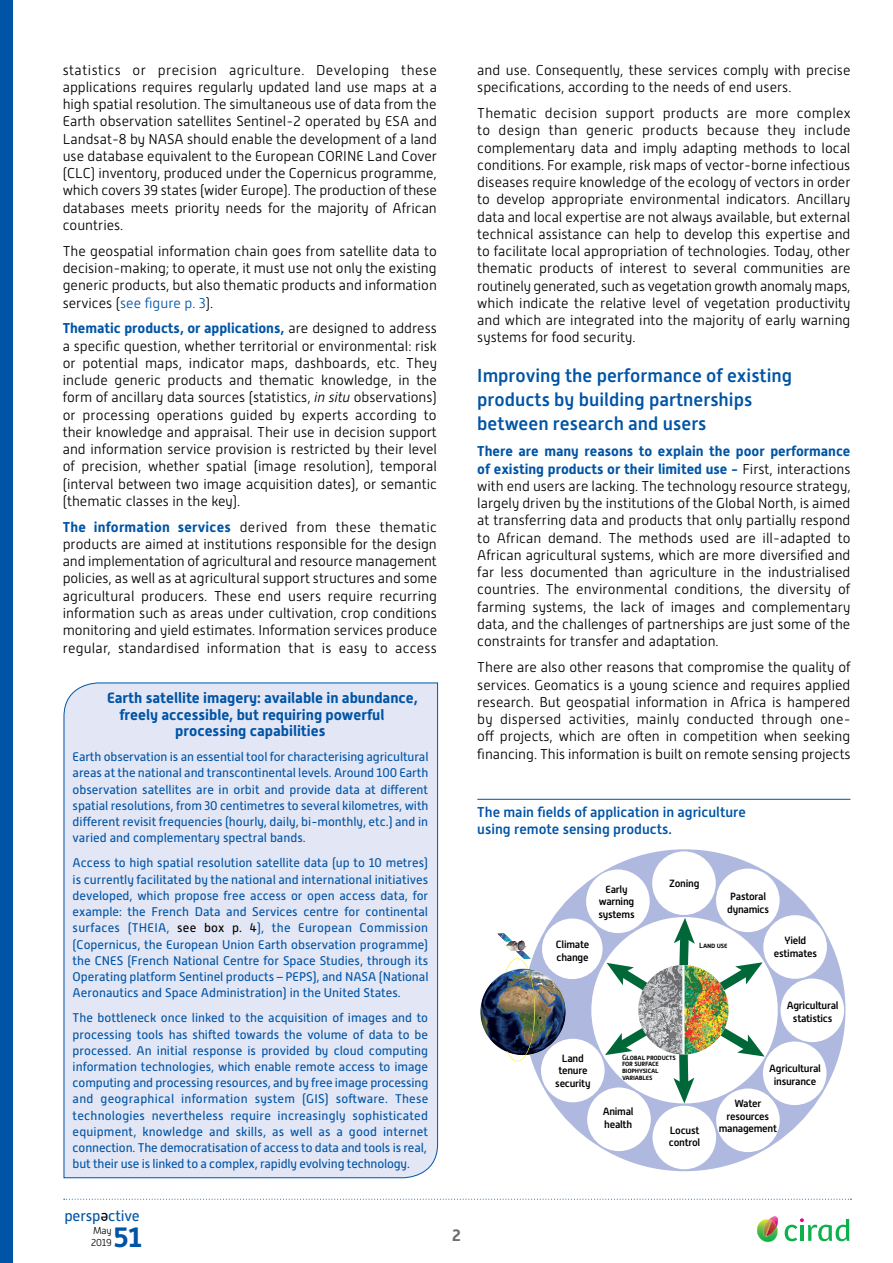
<style>
.page{position:relative;width:893px;height:1263px;background:#fff}
.page>*{position:absolute;margin:0;border:0;box-sizing:border-box;transform-origin:0 0}
.t1{font:700 27.9px "Alwyn New";color:#0054a6}
.t2{font:500 18.75px/24px "Alwyn New";color:#0054a6}
.t3{font:700 16.5px "Alwyn New";color:#6d6e71}
.t4{font:15.15px "Alwyn New";letter-spacing:-.01em;color:#0054a6}
.t5{font:15.15px "Alwyn New";color:#000}
.t6{font:700 15px "Alwyn New";color:#0054a6}
.t7{font:300 14.25px/17.2px "Alwyn New";color:#000;text-align:justify}
.t8{font:500 14.25px/17.2px "Alwyn New";color:#0054a6}
.t9{font:12.6px/16.2px "Alwyn New";color:#0054a6;text-align:justify}
.t10{font:500 10.5px/12.6px "Alwyn New";letter-spacing:-.025em;color:#000;text-align:center}
.t11{font:300 10.05px/12px "Alwyn New";letter-spacing:-.025em;color:#000}
.t12{font:500 7.5px/6.8px "Alwyn New";letter-spacing:-.025em;color:#000}
.s1{color:#0054a6}
.s2{font-weight:700;color:#0054a6}
.s3{font-style:italic}
.s4{color:#000}
</style>
<div class="page">
<svg style="left:64px;top:1199px;width:787px;height:1px"></svg>
<div style="left:0;top:0;width:13px;height:1263px;background:#0054a6"></div>
<svg style="left:757px;top:1216px;width:22px;height:26px"></svg>
<svg style="left:785px;top:1218px;width:64px;height:23px"></svg>
<div style="left:64px;top:682px;width:374px;height:496px;background:#e3e6f4"></div>
<svg style="left:532px;top:849px;width:313px;height:322px"></svg>
<div style="left:652px;top:851px;width:64px;height:64px;background:#fff;border-radius:50%"></div>
<div style="left:652px;top:1106px;width:64px;height:63px;background:#fff;border-radius:50%"></div>
<div style="left:716px;top:868px;width:64px;height:64px;background:#fff;border-radius:50%"></div>
<div style="left:763px;top:915px;width:64px;height:64px;background:#fff;border-radius:50%"></div>
<div style="left:587px;top:1087px;width:64px;height:64px;background:#fff;border-radius:50%"></div>
<div style="left:541px;top:1039px;width:64px;height:63px;background:#fff;border-radius:50%"></div>
<div style="left:780px;top:978px;width:64px;height:64px;background:#fff;border-radius:50%"></div>
<div style="left:542px;top:918px;width:61px;height:61px;background:#fff;border-radius:50%"></div>
<div style="left:586px;top:869px;width:64px;height:64px;background:#fff;border-radius:50%"></div>
<div style="left:763px;top:1041px;width:63px;height:64px;background:#fff;border-radius:50%"></div>
<div style="left:716px;top:1088px;width:64px;height:64px;background:#fff;border-radius:50%"></div>
<svg style="left:606px;top:960px;width:59px;height:43px"></svg>
<svg style="left:673px;top:1013px;width:92px;height:90px"></svg>
<svg style="left:674px;top:918px;width:89px;height:86px"></svg>
<svg style="left:605px;top:1019px;width:52px;height:38px"></svg>
<div style="left:639px;top:965px;width:90px;height:89px;background:linear-gradient(to bottom,#fff,#fff);border-radius:50%"></div>
<img style="left:685px;top:965px;width:44px;height:89px">
<img style="left:638px;top:965px;width:44px;height:89px">
<img style="left:480px;top:963px;width:94px;height:99px">
<img style="left:498px;top:933px;width:37px;height:128px">
<hr style="left:477px;top:799px;width:373px;height:1px;background:#0054a6">
<p class="t7" style="left:63px;top:61px;width:376px">statistics or precision agriculture. Developing these applications requires regularly updated land use maps at a high spatial resolution. The simultaneous use of data from the Earth observation satellites Sentinel-2 operated by ESA and Landsat-8 by NASA should enable the development of a land use database equivalent to the European CORINE Land Cover (CLC) inventory, produced under the Copernicus programme, which covers 39 states (wider Europe). The production of these databases meets priority needs for the majority of African countries.</p>
<p class="t7" style="left:63px;top:242px;width:376px">The geospatial information chain goes from satellite data to decision-making; to operate, it must use not only the existing generic products, but also thematic products and information services (<span class="s1">see figure p. 3</span>).</p>
<p class="t7" style="left:63px;top:320px;width:376px"><span class="s2">Thematic products, or applications,</span> are designed to address a specific question, whether territorial or environmental: risk or potential maps, indicator maps, dashboards, etc. They include generic products and thematic knowledge, in the form of ancillary data sources (statistics, <span class="s3">in situ</span> observations) or processing operations guided by experts according to their knowledge and appraisal. Their use in decision support and information service provision is restricted by their level of precision, whether spatial (image resolution), temporal (interval between two image acquisition dates), or semantic (thematic classes in the key).</p>
<p class="t7" style="left:63px;top:518px;width:376px"><span class="s2">The information services</span> derived from these thematic products are aimed at institutions responsible for the design and implementation of agricultural and resource management policies, as well as at agricultural support structures and some agricultural producers. These end users require recurring information such as areas under cultivation, crop conditions monitoring and yield estimates. Information services produce regular, standardised information that is easy to access</p>
<p class="t6" style="left:107px;top:689px;width:312px">Earth satellite imagery: available in abundance,</p>
<p class="t6" style="left:119px;top:706px;width:266px">freely accessible, but requiring powerful</p>
<p class="t6" style="left:175px;top:722px;width:152px">processing capabilities</p>
<p class="t9" style="left:73px;top:749px;width:357px">Earth observation is an essential tool for characterising agricultural areas at the national and transcontinental levels. Around 100 Earth observation satellites are in orbit and provide data at different spatial resolutions, from 30 centimetres to several kilometres, with different revisit frequencies (hourly, daily, bi-monthly, etc.) and in varied and complementary spectral bands.</p>
<p class="t9" style="left:73px;top:855px;width:357px">Access to high spatial resolution satellite data (up to 10 metres) is currently facilitated by the national and international initiatives developed, which propose free access or open access data, for example: the French Data and Services centre for continental surfaces (THEIA, <span class="s4">see box p. 4</span>), the European Commission (Copernicus, the European Union Earth observation programme) the CNES (French National Centre for Space Studies, through its Operating platform Sentinel products – PEPS), and NASA (National Aeronautics and Space Administration) in the United States.</p>
<p class="t9" style="left:73px;top:1010px;width:357px">The bottleneck once linked to the acquisition of images and to processing tools has shifted towards the volume of data to be processed. An initial response is provided by cloud computing information technologies, which enable remote access to image computing and processing resources, and by free image processing and geographical information system (GIS) software. These technologies nevertheless require increasingly sophisticated equipment, knowledge and skills, as well as a good internet connection. The democratisation of access to data and tools is real, but their use is linked to a complex, rapidly evolving technology.</p>
<p class="t4" style="left:64px;top:1207px;width:77px">persp ctive</p>
<p class="t5" style="left:108px;top:1226px;width:9px;rotate:-180deg">e</p>
<p class="t11" style="left:91px;top:1225px;width:22px">May<br>2019</p>
<h1 class="t1" style="left:114px;top:1221px;width:30px">51</h1>
<p class="t3" style="left:452px;top:1225px;width:10px">2</p>
<p class="t7" style="left:477px;top:61px;width:375px">and use. Consequently, these services comply with precise specifications, according to the needs of end users.</p>
<p class="t7" style="left:477px;top:105px;width:375px">Thematic decision support products are more complex to design than generic products because they include complementary data and imply adapting methods to local conditions. For example, risk maps of vector-borne infectious diseases require knowledge of the ecology of vectors in order to develop appropriate environmental indicators. Ancillary data and local expertise are not always available, but external technical assistance can help to develop this expertise and to facilitate local appropriation of technologies. Today, other thematic products of interest to several communities are routinely generated, such as vegetation growth anomaly maps, which indicate the relative level of vegetation productivity and which are integrated into the majority of early warning systems for food security.</p>
<h2 class="t2" style="left:477px;top:364px;width:316px">Improving the performance of existing products by building partnerships between research and users</h2>
<p class="t7" style="left:477px;top:443px;width:375px"><span class="s2">There are many reasons to explain the poor performance of existing products or their limited use -</span> First, interactions with end users are lacking. The technology resource strategy, largely driven by the institutions of the Global North, is aimed at transferring data and products that only partially respond to African demand. The methods used are ill-adapted to African agricultural systems, which are more diversified and far less documented than agriculture in the industrialised countries. The environmental conditions, the diversity of farming systems, the lack of images and complementary data, and the challenges of partnerships are just some of the constraints for transfer and adaptation.</p>
<p class="t7" style="left:477px;top:659px;width:375px">There are also other reasons that compromise the quality of services. Geomatics is a young science and requires applied research. But geospatial information in Africa is hampered by dispersed activities, mainly conducted through one&shy;off projects, which are often in competition when seeking financing. This information is built on remote sensing projects</p>
<p class="t8" style="left:477px;top:803px;width:270px">The main fields of application in agriculture using remote sensing products.</p>
<p class="t10" style="left:556px;top:938px;width:35px;text-align:left">Climate change</p>
<p class="t10" style="left:598px;top:883px;width:38px">Early warning systems</p>
<p class="t10" style="left:669px;top:877px;width:32px">Zoning</p>
<p class="t10" style="left:727px;top:890px;width:43px;text-align:left">Pastoral dynamics</p>
<p class="t12" style="left:699px;top:942px;width:30px">Land use</p>
<p class="t10" style="left:774px;top:934px;width:45px">Yield estimates</p>
<p class="t10" style="left:555px;top:1052px;width:37px">Land tenure security</p>
<p class="t12" style="left:622px;top:1054px;width:55px">Global products for surface biophysical variables</p>
<p class="t10" style="left:603px;top:1105px;width:32px;text-align:left">Animal health</p>
<p class="t10" style="left:669px;top:1124px;width:33px;text-align:left">Locust control</p>
<p class="t10" style="left:787px;top:999px;width:53px">Agricultural statistics</p>
<p class="t10" style="left:769px;top:1062px;width:53px">Agricultural insurance</p>
<p class="t10" style="left:719px;top:1097px;width:60px">Water resources management</p>
</div>
